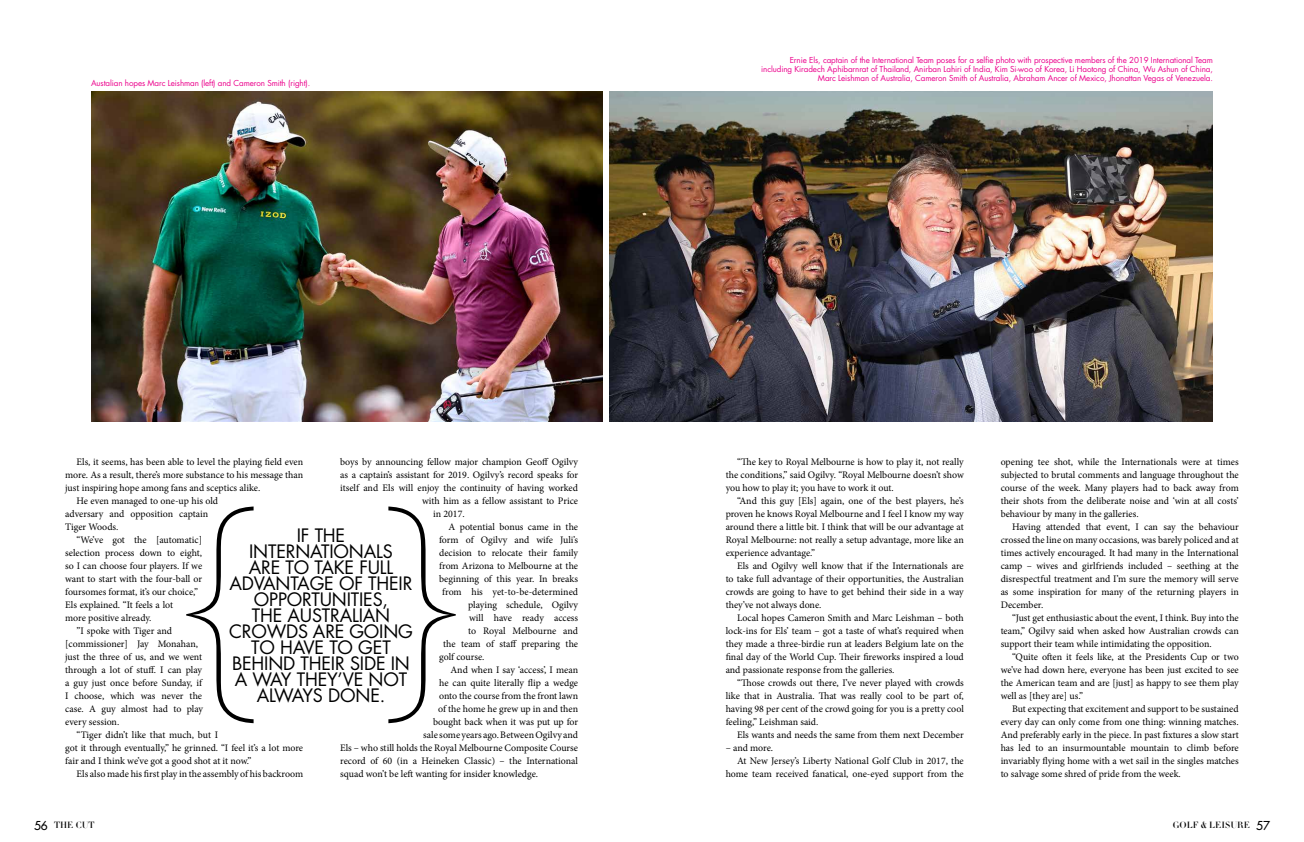
<style>
.page{position:relative;width:1304px;height:842px;background:#fff}
.page>*{position:absolute;margin:0;border:0;box-sizing:border-box;transform-origin:0 0}
.t1{font:18px/16px "Futura Std";letter-spacing:-.01em;color:#000;text-align:center}
.t2{font:10px/13px "Minion Pro";letter-spacing:-.005em;color:#000;text-align:justify}
.t3{font:9px "Didot LT Std Headline";color:#000}
.t4{font:8px/9px "Futura LT";letter-spacing:-.01em;color:#ec008c;text-align:right}
.s1{font-family:"Futura LT";font-size:12px}
</style>
<div class="page">
<svg style="left:388px;top:506px;width:68px;height:217px"></svg>
<svg style="left:186px;top:506px;width:68px;height:217px"></svg>
<img style="left:91px;top:91px;width:511px;height:330px">
<img style="left:609px;top:91px;width:604px;height:330px">
<p class="t4" style="left:91px;top:78px;width:221px">Austalian hopes Marc Leishman (left) and Cameron Smith (right).</p>
<p class="t4" style="left:761px;top:56px;width:453px">Ernie Els, captain of the International Team poses for a selfie photo with prospective members of the 2019 International Team including Kiradech Aphibarnrat of Thailand, Anirban Lahiri of India, Kim Si-woo of Korea, Li Haotong of China, Wu Ashun of China,<br>Marc Leishman of Australia, Cameron Smith of Australia, Abraham Ancer of Mexico, Jhonattan Vegas of Venezuela.</p>
<p class="t2" style="left:340px;top:455px;width:239px">boys by announcing fellow major champion Geoff Ogilvy</p>
<p class="t2" style="left:340px;top:468px;width:240px">as a captain’s assistant for 2019. Ogilvy’s record speaks for</p>
<p class="t2" style="left:340px;top:481px;width:239px">itself and Els will enjoy the continuity of having worked</p>
<p class="t2" style="left:422px;top:494px;width:157px">with him as a fellow assistant to Price</p>
<p class="t2" style="left:433px;top:507px;width:33px">in 2017.</p>
<p class="t2" style="left:448px;top:520px;width:131px">A potential bonus came in the</p>
<p class="t2" style="left:439px;top:533px;width:140px">form of Ogilvy and wife Juli’s</p>
<p class="t2" style="left:439px;top:546px;width:140px">decision to relocate their family</p>
<p class="t2" style="left:439px;top:559px;width:141px">from Arizona to Melbourne at the</p>
<p class="t2" style="left:439px;top:572px;width:140px">beginning of this year. In breaks</p>
<p class="t2" style="left:442px;top:585px;width:137px">from his yet-to-be-determined</p>
<p class="t2" style="left:468px;top:598px;width:112px">playing schedule, Ogilvy</p>
<p class="t2" style="left:469px;top:611px;width:111px">will have ready access</p>
<p class="t2" style="left:468px;top:624px;width:111px">to Royal Melbourne and</p>
<p class="t2" style="left:443px;top:637px;width:136px">the team of staff preparing the</p>
<p class="t2" style="left:439px;top:650px;width:47px">golf course.</p>
<p class="t2" style="left:450px;top:663px;width:129px">And when I say ‘access’, I mean</p>
<p class="t2" style="left:439px;top:676px;width:141px">he can quite literally flip a wedge</p>
<p class="t2" style="left:439px;top:689px;width:141px">onto the course from the front lawn</p>
<p class="t2" style="left:438px;top:702px;width:141px">of the home he grew up in and then</p>
<p class="t2" style="left:433px;top:715px;width:147px">bought back when it was put up for</p>
<p class="t2" style="left:423px;top:728px;width:157px">sale some years ago. Between Ogilvy and</p>
<p class="t2" style="left:340px;top:741px;width:240px">Els – who still holds the Royal Melbourne Composite Course</p>
<p class="t2" style="left:340px;top:754px;width:240px">record of 60 (in a Heineken Classic) – the International</p>
<p class="t2" style="left:340px;top:767px;width:199px">squad won’t be left wanting for insider knowledge.</p>
<p class="t2" style="left:77px;top:455px;width:228px">Els, it seems, has been able to level the playing field even</p>
<p class="t2" style="left:65px;top:468px;width:240px">more. As a result, there’s more substance to his message than</p>
<p class="t2" style="left:65px;top:481px;width:197px">just inspiring hope among fans and sceptics alike.</p>
<p class="t2" style="left:77px;top:494px;width:143px">He even managed to one-up his old</p>
<p class="t2" style="left:65px;top:507px;width:144px">adversary and opposition captain</p>
<p class="t2" style="left:65px;top:520px;width:55px">Tiger Woods.</p>
<p class="t2" style="left:77px;top:533px;width:127px">“We’ve got the [automatic]</p>
<p class="t2" style="left:65px;top:546px;width:139px">selection process down to eight,</p>
<p class="t2" style="left:65px;top:559px;width:139px">so I can choose four players. If we</p>
<p class="t2" style="left:65px;top:572px;width:138px">want to start with the four-ball or</p>
<p class="t2" style="left:65px;top:585px;width:134px">foursomes format, it’s our choice,”</p>
<p class="t2" style="left:65px;top:598px;width:109px">Els explained. “It feels a lot</p>
<p class="t2" style="left:65px;top:611px;width:88px">more positive already.</p>
<p class="t2" style="left:77px;top:624px;width:97px">”I spoke with Tiger and</p>
<p class="t2" style="left:65px;top:637px;width:134px">[commissioner] Jay Monahan,</p>
<p class="t2" style="left:65px;top:650px;width:138px">just the three of us, and we went</p>
<p class="t2" style="left:65px;top:663px;width:139px">through a lot of stuff. I can play</p>
<p class="t2" style="left:65px;top:676px;width:138px">a guy just once before Sunday, if</p>
<p class="t2" style="left:65px;top:689px;width:139px">I choose, which was never the</p>
<p class="t2" style="left:65px;top:702px;width:139px">case. A guy almost had to play</p>
<p class="t2" style="left:65px;top:715px;width:56px">every session.</p>
<p class="t2" style="left:77px;top:728px;width:143px">“Tiger didn’t like that much, but I</p>
<p class="t2" style="left:65px;top:741px;width:239px">got it through eventually,” he grinned. “I feel it’s a lot more</p>
<p class="t2" style="left:65px;top:754px;width:188px">fair and I think we’ve got a good shot at it now.”</p>
<p class="t2" style="left:77px;top:767px;width:228px">Els also made his first play in the assembly of his backroom</p>
<h1 class="t1" style="left:229px;top:528px;width:185px">IF THE<br>INTERNATIONALS<br>ARE TO TAKE FULL<br>ADVANTAGE OF THEIR<br>OPPORTUNITIES,<br>THE AUSTRALIAN<br>CROWDS ARE GOING<br>TO HAVE TO GET<br>BEHIND THEIR SIDE IN<br>A WAY THEY’VE NOT<br>ALWAYS DONE.</h1>
<p class="t2" style="left:726px;top:455px;width:240px;text-indent:11px">“The key to Royal Melbourne is how to play it, not really the conditions,” said Ogilvy. “Royal Melbourne doesn’t show you how to play it; you have to work it out.</p>
<p class="t2" style="left:726px;top:494px;width:240px;text-indent:11px">“And this guy [Els] again, one of the best players, he’s proven he knows Royal Melbourne and I feel I know my way around there a little bit. I think that will be our advantage at Royal Melbourne: not really a setup advantage, more like an experience advantage.”</p>
<p class="t2" style="left:726px;top:559px;width:240px;text-indent:11px">Els and Ogilvy well know that if the Internationals are to take full advantage of their opportunities, the Australian crowds are going to have to get behind their side in a way they’ve not always done.</p>
<p class="t2" style="left:726px;top:611px;width:240px;text-indent:11px">Local hopes Cameron Smith and Marc Leishman – both lock-ins for Els’ team – got a taste of what’s required when they made a three-birdie run at leaders Belgium late on the final day of the World Cup. Their fireworks inspired a loud and passionate response from the galleries.</p>
<p class="t2" style="left:726px;top:676px;width:240px;text-indent:11px">“Those crowds out there, I’ve never played with crowds like that in Australia. That was really cool to be part of, having 98 per cent of the crowd going for you is a pretty cool feeling,” Leishman said.</p>
<p class="t2" style="left:737px;top:728px;width:228px">Els wants and needs the same from them next December</p>
<p class="t2" style="left:726px;top:741px;width:49px">– and more.</p>
<p class="t2" style="left:737px;top:754px;width:228px">At New Jersey’s Liberty National Golf Club in 2017, the</p>
<p class="t2" style="left:726px;top:767px;width:240px">home team received fanatical, one-eyed support from the</p>
<p class="t2" style="left:1001px;top:455px;width:240px">opening tee shot, while the Internationals were at times subjected to brutal comments and language throughout the course of the week. Many players had to back away from their shots from the deliberate noise and ‘win at all costs’ behaviour by many in the galleries.</p>
<p class="t2" style="left:1001px;top:520px;width:240px;text-indent:11px">Having attended that event, I can say the behaviour crossed the line on many occasions, was barely policed and at times actively encouraged. It had many in the International camp – wives and girlfriends included – seething at the disrespectful treatment and I’m sure the memory will serve as some inspiration for many of the returning players in December.</p>
<p class="t2" style="left:1001px;top:611px;width:240px;text-indent:11px">“Just get enthusiastic about the event, I think. Buy into the team,” Ogilvy said when asked how Australian crowds can support their team while intimidating the opposition.</p>
<p class="t2" style="left:1001px;top:650px;width:240px;text-indent:11px">“Quite often it feels like, at the Presidents Cup or two we’ve had down here, everyone has been just excited to see the American team and are [just] as happy to see them play well as [they are] us.”</p>
<p class="t2" style="left:1001px;top:702px;width:240px;text-indent:11px">But expecting that excitement and support to be sustained every day can only come from one thing: winning matches.<br>And preferably early in the piece. In past fixtures a slow start has led to an insurmountable mountain to climb before invariably flying home with a wet sail in the singles matches to salvage some shred of pride from the week.</p>
<p class="t3" style="left:34px;top:820px;width:62px"><span class="s1">56</span> THE CUT</p>
<p class="t3" style="left:1173px;top:820px;width:99px">GOLF &amp; LEISURE <span class="s1">57</span></p>
</div>
